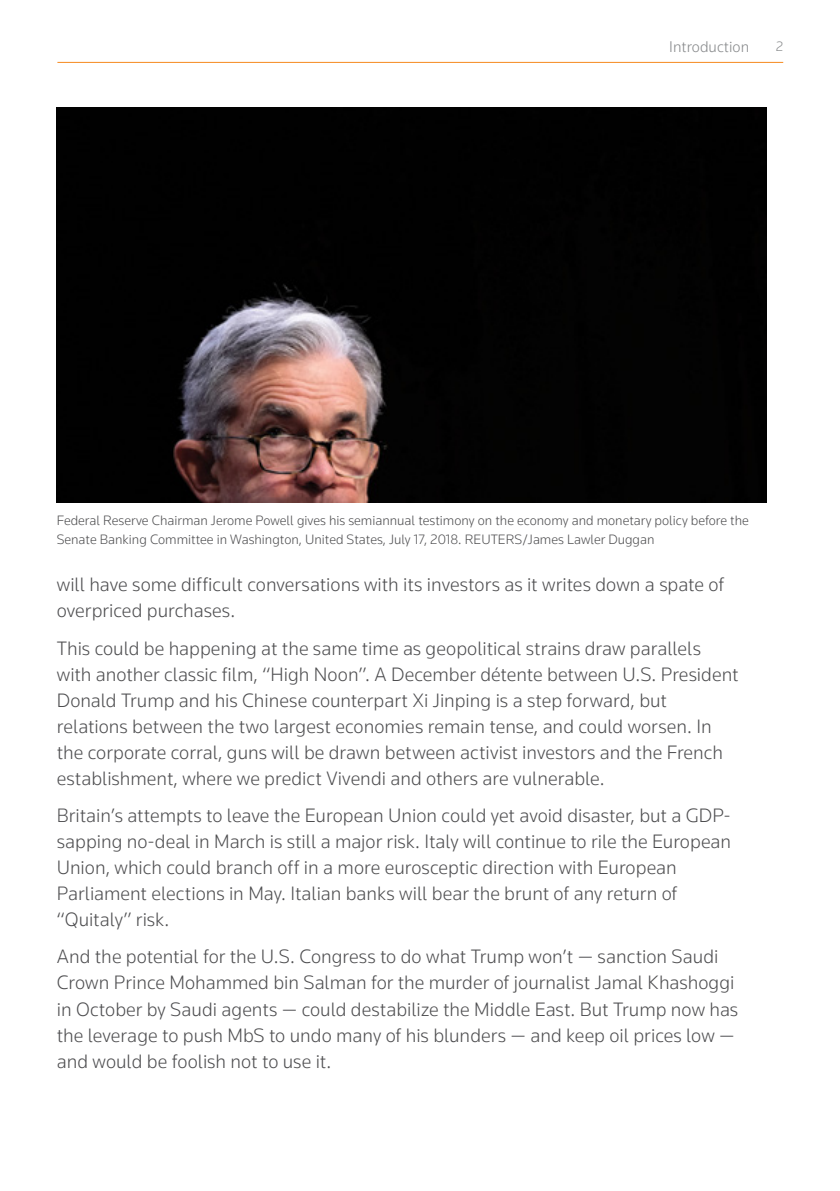
<style>
.page{position:relative;width:840px;height:1191px;background:#fff}
.page>*{position:absolute;margin:0;border:0;box-sizing:border-box;transform-origin:0 0}
.t1{font:300 20px/26px "Knowledge 2017";color:#4d4d4f}
.t2{font:300 16px "Knowledge 2017";color:#86888a}
.t3{font:300 14px/19px "Knowledge 2017";color:#4d4d4f}
.t4{font:300 14px "Knowledge 2017";color:#86888a}
</style>
<div class="page">
<hr style="left:57px;top:62px;width:725px;height:1px;background:#f6891f">
<img style="left:57px;top:108px;width:708px;height:395px">
<p class="t2" style="left:669px;top:37px;width:81px">Introduction</p>
<p class="t4" style="left:775px;top:37px;width:9px">2</p>
<p class="t3" style="left:57px;top:510px;width:693px">Federal Reserve Chairman Jerome Powell gives his semiannual testimony on the economy and monetary policy before the<br>Senate Banking Committee in Washington, United States, July 17, 2018. REUTERS/James Lawler Duggan</p>
<p class="t1" style="left:57px;top:571px;width:668px">will have some difficult conversations with its investors as it writes down a spate of overpriced purchases.</p>
<p class="t1" style="left:57px;top:634px;width:683px">This could be happening at the same time as geopolitical strains draw parallels with another classic film, “High Noon”. A December détente between U.S. President Donald Trump and his Chinese counterpart Xi Jinping is a step forward, but relations between the two largest economies remain tense, and could worsen. In the corporate corral, guns will be drawn between activist investors and the French establishment, where we predict Vivendi and others are vulnerable.</p>
<p class="t1" style="left:57px;top:802px;width:675px">Britain’s attempts to leave the European Union could yet avoid disaster, but a GDP&shy;sapping no-deal in March is still a major risk. Italy will continue to rile the European Union, which could branch off in a more eurosceptic direction with European Parliament elections in May. Italian banks will bear the brunt of any return of “Quitaly” risk.</p>
<p class="t1" style="left:57px;top:943px;width:682px">And the potential for the U.S. Congress to do what Trump won’t — sanction Saudi Crown Prince Mohammed bin Salman for the murder of journalist Jamal Khashoggi in October by Saudi agents — could destabilize the Middle East. But Trump now has the leverage to push MbS to undo many of his blunders — and keep oil prices low — and would be foolish not to use it.</p>
</div>
